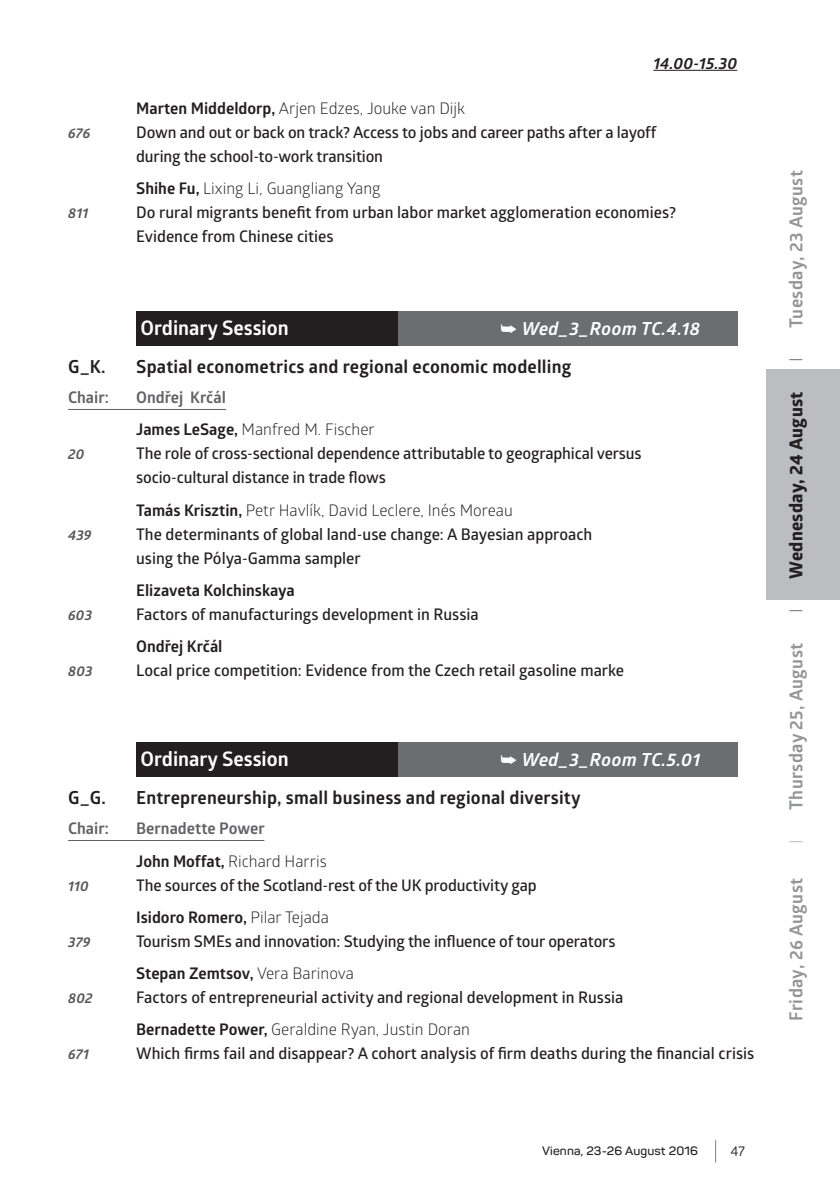
<style>
.page{position:relative;width:840px;height:1191px;background:#fff}
.page>*{position:absolute;margin:0;border:0;box-sizing:border-box;transform-origin:0 0}
.t1{font:700 20px "Glober";color:#fff}
.t2{font:700 18px "Glober";letter-spacing:.01em;color:#231f20}
.t3{font:700 18px "Glober";letter-spacing:.02em;color:#939598}
.t4{font:italic 700 18px "Glober";letter-spacing:.025em;color:#fff}
.t5{font:700 18px "Globerx";letter-spacing:.02em;color:#231f20}
.t6{font:300 18px "Glober";color:#231f20}
.t7{font:300 18px "Glober";color:#939598}
.t8{font:600 16px/24px "Glober";color:#231f20}
.t9{font:16px/32px "Glober";color:#231f20}
.t10{font:700 16px/32px "Glober";color:#636366}
.t11{font:700 16px "Glober";color:#231f20}
.t12{font:italic 700 16px "Glober";letter-spacing:.01em;color:#231f20}
.t13{font:italic 700 14px "Glober";letter-spacing:.01em;color:#57585a}
.t14{font:14px "Glober";color:#231f20}
.t15{font:600 12px "Panton";letter-spacing:.01em;color:#231f20;scale:1.05 1}
.s1{font-weight:700}
.s2{font-weight:700;color:#636366}
.s3{color:#231f20}
.s4{font-weight:400;color:#231f20}
.s5{font-weight:400}
</style>
<div class="page">
<div style="left:765px;top:369px;width:74px;height:230px;background:#bcbdc0"></div>
<div style="left:397px;top:312px;width:340px;height:34px;background:#6c6d70"></div>
<div style="left:136px;top:312px;width:261px;height:34px;background:#231f20"></div>
<div style="left:397px;top:743px;width:340px;height:34px;background:#6c6d70"></div>
<div style="left:136px;top:743px;width:261px;height:34px;background:#231f20"></div>
<hr style="left:653px;top:70px;width:83px;height:1px;background:#231f20">
<hr style="left:68px;top:409px;width:158px;height:1px;background:#636366">
<hr style="left:68px;top:840px;width:196px;height:1px;background:#636366">
<p class="t9" style="left:136px;top:92px;width:330px"><span class="s1">Marten Middeldorp,</span> Arjen Edzes, Jouke van Dijk</p>
<p class="t12" style="left:653px;top:52px;width:85px">14.00-15.30</p>
<p class="t13" style="left:68px;top:124px;width:24px">676</p>
<p class="t8" style="left:136px;top:120px;width:521px">Down and out or back on track? Access to jobs and career paths after a layoff during the school-to-work transition</p>
<p class="t9" style="left:136px;top:172px;width:246px"><span class="s1">Shihe Fu,</span> Lixing Li, Guangliang Yang</p>
<p class="t13" style="left:68px;top:204px;width:22px">811</p>
<p class="t8" style="left:136px;top:200px;width:541px">Do rural migrants benefit from urban labor market agglomeration economies?<br>Evidence from Chinese cities</p>
<p class="t1" style="left:140px;top:314px;width:150px">Ordinary Session</p>
<p class="t4" style="left:500px;top:317px;width:201px">➥ Wed_3_Room TC.4.18</p>
<p class="t2" style="left:68px;top:354px;width:39px">G_K.</p>
<p class="t2" style="left:136px;top:354px;width:436px">Spatial econometrics and regional economic modelling</p>
<p class="t10" style="left:68px;top:381px;width:42px">Chair:</p>
<p class="t9" style="left:136px;top:381px;width:240px"><span class="s2">Ondřej Krčál<br></span><span class="s1">James LeSage,</span> Manfred M. Fischer</p>
<p class="t13" style="left:68px;top:445px;width:18px">20</p>
<p class="t8" style="left:136px;top:441px;width:506px">The role of cross-sectional dependence attributable to geographical versus socio-cultural distance in trade flows</p>
<p class="t9" style="left:136px;top:493px;width:378px"><span class="s1">Tamás Krisztin,</span> Petr Havlík, David Leclere, Inés Moreau</p>
<p class="t13" style="left:68px;top:525px;width:25px">439</p>
<p class="t8" style="left:136px;top:521px;width:457px">The determinants of global land-use change: A Bayesian approach using the Pólya-Gamma sampler</p>
<p class="t11" style="left:136px;top:578px;width:160px">Elizaveta Kolchinskaya</p>
<p class="t13" style="left:68px;top:605px;width:26px">603</p>
<p class="t8" style="left:136px;top:601px;width:344px">Factors of manufacturings development in Russia</p>
<p class="t11" style="left:136px;top:634px;width:88px">Ondřej Krčál</p>
<p class="t13" style="left:68px;top:661px;width:26px">803</p>
<p class="t8" style="left:136px;top:657px;width:489px">Local price competition: Evidence from the Czech retail gasoline marke</p>
<p class="t1" style="left:140px;top:745px;width:150px">Ordinary Session</p>
<p class="t4" style="left:500px;top:747px;width:201px">➥ Wed_3_Room TC.5.01</p>
<p class="t2" style="left:68px;top:785px;width:39px">G_G.</p>
<p class="t2" style="left:136px;top:785px;width:445px">Entrepreneurship, small business and regional diversity</p>
<p class="t10" style="left:68px;top:812px;width:42px">Chair:</p>
<p class="t10" style="left:136px;top:812px;width:192px">Bernadette Power<br><span class="s3">John Moffat,</span> <span class="s4">Richard Harris</span></p>
<p class="t13" style="left:68px;top:876px;width:22px">110</p>
<p class="t8" style="left:136px;top:868px;width:402px;line-height:32px">The sources of the Scotland-rest of the UK productivity gap<br><span class="s1">Isidoro Romero,</span> <span class="s5">Pilar Tejada</span></p>
<p class="t13" style="left:68px;top:932px;width:24px">379</p>
<p class="t8" style="left:136px;top:924px;width:480px;line-height:32px">Tourism SMEs and innovation: Studying the influence of tour operators<br><span class="s1">Stepan Zemtsov,</span> <span class="s5">Vera Barinova</span></p>
<p class="t13" style="left:68px;top:988px;width:26px">802</p>
<p class="t8" style="left:136px;top:980px;width:488px;line-height:32px">Factors of entrepreneurial activity and regional development in Russia<br><span class="s1">Bernadette Power,</span> <span class="s5">Geraldine Ryan, Justin Doran</span></p>
<p class="t13" style="left:68px;top:1044px;width:22px">671</p>
<p class="t8" style="left:136px;top:1040px;width:619px">Which firms fail and disappear? A cohort analysis of firm deaths during the financial crisis</p>
<p class="t15" style="left:542px;top:1142px;width:150px">Vienna, 23-26 August 2016</p>
<p class="t14" style="left:730px;top:1141px;width:16px">47</p>
<p class="t3" style="left:783px;top:328px;width:159px;rotate:-90deg">Tuesday, 23 August</p>
<p class="t6" style="left:783px;top:362px;width:6px;rotate:-90deg">I</p>
<p class="t5" style="left:782px;top:578px;width:188px;rotate:-90deg">Wednesday, 24 August</p>
<p class="t6" style="left:783px;top:613px;width:6px;rotate:-90deg">I</p>
<p class="t3" style="left:783px;top:810px;width:168px;rotate:-90deg">Thursday 25, August</p>
<p class="t7" style="left:783px;top:844px;width:6px;rotate:-90deg">I</p>
<p class="t3" style="left:783px;top:1020px;width:144px;rotate:-90deg">Friday, 26 August</p>
</div>
